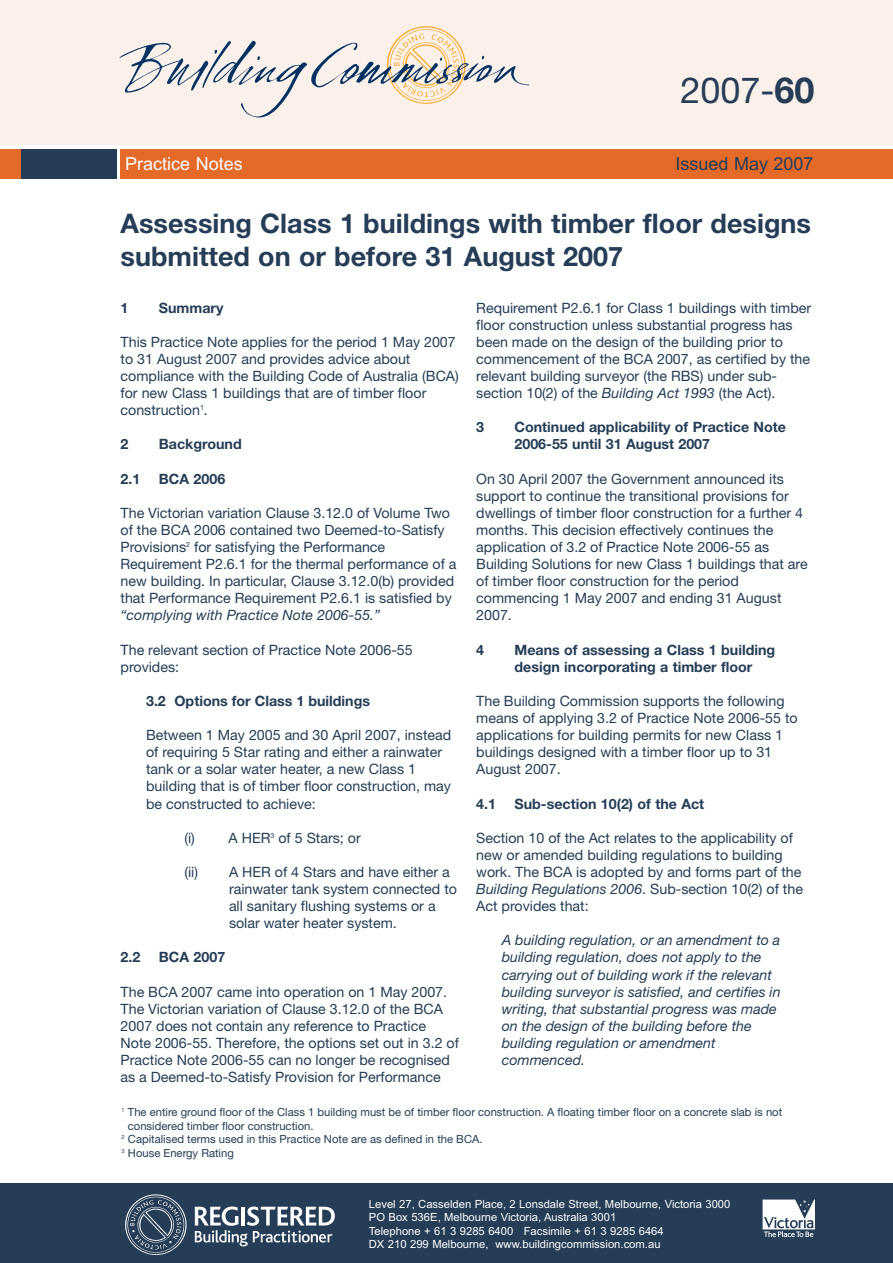
<style>
.page{position:relative;width:893px;height:1263px;background:#fff}
.page>*{position:absolute;margin:0;border:0;box-sizing:border-box;transform-origin:0 0}
.t1{font:36px "Helvetica Neue";color:#253d56}
.t2{font:700 27px/32.4px "Helvetica Neue";color:#253d56}
.t3{font:18px "Arial MS";color:#fff}
.t4{font:18px "Arial MS";color:#253d56}
.t5{font:14.25px/17.1px "Helvetica Neue";color:#253d56}
.t6{font:italic 14.25px/17.1px "Helvetica Neue";color:#253d56}
.t7{font:700 14.25px/17.1px "Helvetica Neue";color:#253d56}
.t8{font:11.25px "Helvetica Neue";color:#253d56}
.t9{font:11.25px/13.5px "Arial MS";color:#fff}
.s1{font-weight:700}
.s2{font-style:italic}
</style>
<div class="page">
<div style="left:0;top:0;width:893px;height:145px;background:#fcf0ea"></div>
<svg style="left:119px;top:26px;width:410px;height:91px"></svg>
<div style="left:0;top:1183px;width:893px;height:80px;background:#253d56"></div>
<div style="left:120px;top:149px;width:773px;height:30px;background:#e36a28"></div>
<div style="left:0;top:149px;width:117px;height:30px;background:#253d56"></div>
<svg style="left:763px;top:1199px;width:52px;height:38px"></svg>
<svg style="left:125px;top:1194px;width:62px;height:61px"></svg>
<svg style="left:195px;top:1206px;width:140px;height:40px"></svg>
<div style="left:0;top:149px;width:21px;height:30px;background:#e36a28"></div>
<p class="t3" style="left:125px;top:153px;width:119px">Practice Notes</p>
<h1 class="t1" style="left:680px;top:78px;width:136px">2007-<span class="s1">60</span></h1>
<p class="t4" style="left:676px;top:153px;width:140px">Issued May 2007</p>
<h2 class="t2" style="left:121px;top:210px;width:692px">Assessing Class 1 buildings with timber floor designs submitted on or before 31 August 2007</h2>
<p class="t7" style="left:121px;top:300px;width:9px">1</p>
<p class="t7" style="left:159px;top:300px;width:66px">Summary</p>
<p class="t5" style="left:121px;top:335px;width:340px">This Practice Note applies for the period 1 May 2007 to 31 August 2007 and provides advice about compliance with the Building Code of Australia (BCA) for new Class 1 buildings that are of timber floor construction<sup>1</sup>.</p>
<p class="t7" style="left:121px;top:437px;width:9px">2</p>
<p class="t7" style="left:159px;top:437px;width:84px">Background</p>
<p class="t7" style="left:121px;top:471px;width:21px">2.1</p>
<p class="t7" style="left:159px;top:471px;width:68px">BCA 2006</p>
<p class="t5" style="left:121px;top:506px;width:338px">The Victorian variation Clause 3.12.0 of Volume Two of the BCA 2006 contained two Deemed-to-Satisfy Provisions<sup>2</sup> for satisfying the Performance Requirement P2.6.1 for the thermal performance of a new building. In particular, Clause 3.12.0(b) provided that Performance Requirement P2.6.1 is satisfied by</p>
<p class="t6" style="left:121px;top:608px;width:261px">“complying with Practice Note 2006-55.”</p>
<p class="t5" style="left:121px;top:642px;width:294px">The relevant section of Practice Note 2006-55 provides:</p>
<p class="t7" style="left:146px;top:694px;width:225px">3.2 Options for Class 1 buildings</p>
<p class="t5" style="left:146px;top:728px;width:307px">Between 1 May 2005 and 30 April 2007, instead of requiring 5 Star rating and either a rainwater tank or a solar water heater, a new Class 1 building that is of timber floor construction, may be constructed to achieve:</p>
<p class="t5" style="left:184px;top:830px;width:178px">(i) A HER<sup>3</sup> of 5 Stars; or</p>
<p class="t5" style="left:229px;top:865px;width:230px;text-indent:-45px">(ii) A HER of 4 Stars and have either a rainwater tank system connected to all sanitary flushing systems or a solar water heater system.</p>
<p class="t7" style="left:121px;top:950px;width:21px">2.2</p>
<p class="t7" style="left:159px;top:950px;width:68px">BCA 2007</p>
<p class="t5" style="left:121px;top:984px;width:340px">The BCA 2007 came into operation on 1 May 2007.<br>The Victorian variation of Clause 3.12.0 of the BCA 2007 does not contain any reference to Practice Note 2006-55. Therefore, the options set out in 3.2 of Practice Note 2006-55 can no longer be recognised as a Deemed-to-Satisfy Provision for Performance</p>
<p class="t5" style="left:476px;top:300px;width:336px">Requirement P2.6.1 for Class 1 buildings with timber floor construction unless substantial progress has been made on the design of the building prior to commencement of the BCA 2007, as certified by the relevant building surveyor (the RBS) under sub&shy;section 10(2) of the <span class="s2">Building Act 1993</span> (the Act).</p>
<p class="t7" style="left:476px;top:420px;width:9px">3</p>
<p class="t7" style="left:514px;top:420px;width:273px">Continued applicability of Practice Note<br>2006-55 until 31 August 2007</p>
<p class="t5" style="left:476px;top:471px;width:333px">On 30 April 2007 the Government announced its support to continue the transitional provisions for dwellings of timber floor construction for a further 4 months. This decision effectively continues the application of 3.2 of Practice Note 2006-55 as Building Solutions for new Class 1 buildings that are of timber floor construction for the period commencing 1 May 2007 and ending 31 August 2007.</p>
<p class="t7" style="left:476px;top:642px;width:9px">4</p>
<p class="t7" style="left:514px;top:642px;width:262px">Means of assessing a Class 1 building design incorporating a timber floor</p>
<p class="t5" style="left:476px;top:694px;width:323px">The Building Commission supports the following means of applying 3.2 of Practice Note 2006-55 to applications for building permits for new Class 1 buildings designed with a timber floor up to 31<br>August 2007.</p>
<p class="t7" style="left:476px;top:796px;width:21px">4.1</p>
<p class="t7" style="left:514px;top:796px;width:191px">Sub-section 10(2) of the Act</p>
<p class="t5" style="left:476px;top:830px;width:328px">Section 10 of the Act relates to the applicability of new or amended building regulations to building work. The BCA is adopted by and forms part of the <span class="s2">Building Regulations 2006</span>. Sub-section 10(2) of the Act provides that:</p>
<p class="t6" style="left:502px;top:933px;width:280px">A building regulation, or an amendment to a building regulation, does not apply to the carrying out of building work if the relevant building surveyor is satisfied, and certifies in writing, that substantial progress was made on the design of the building before the building regulation or amendment commenced.</p>
<p class="t8" style="left:122px;top:1108px;width:662px"><sup>1</sup> The entire ground floor of the Class 1 building must be of timber floor construction. A floating timber floor on a concrete slab is not</p>
<p class="t8" style="left:128px;top:1122px;width:187px">considered timber floor construction.</p>
<p class="t8" style="left:122px;top:1135px;width:363px"><sup>2</sup> Capitalised terms used in this Practice Note are as defined in the BCA.</p>
<p class="t8" style="left:122px;top:1149px;width:114px"><sup>3</sup> House Energy Rating</p>
<p class="t9" style="left:369px;top:1197px;width:363px">Level 27, Casselden Place, 2 Lonsdale Street, Melbourne, Victoria 3000<br>PO Box 536E, Melbourne Victoria, Australia 3001<br>Telephone + 61 3 9285 6400 Facsimile + 61 3 9285 6464<br>DX 210 299 Melbourne, www.buildingcommission.com.au</p>
</div>
